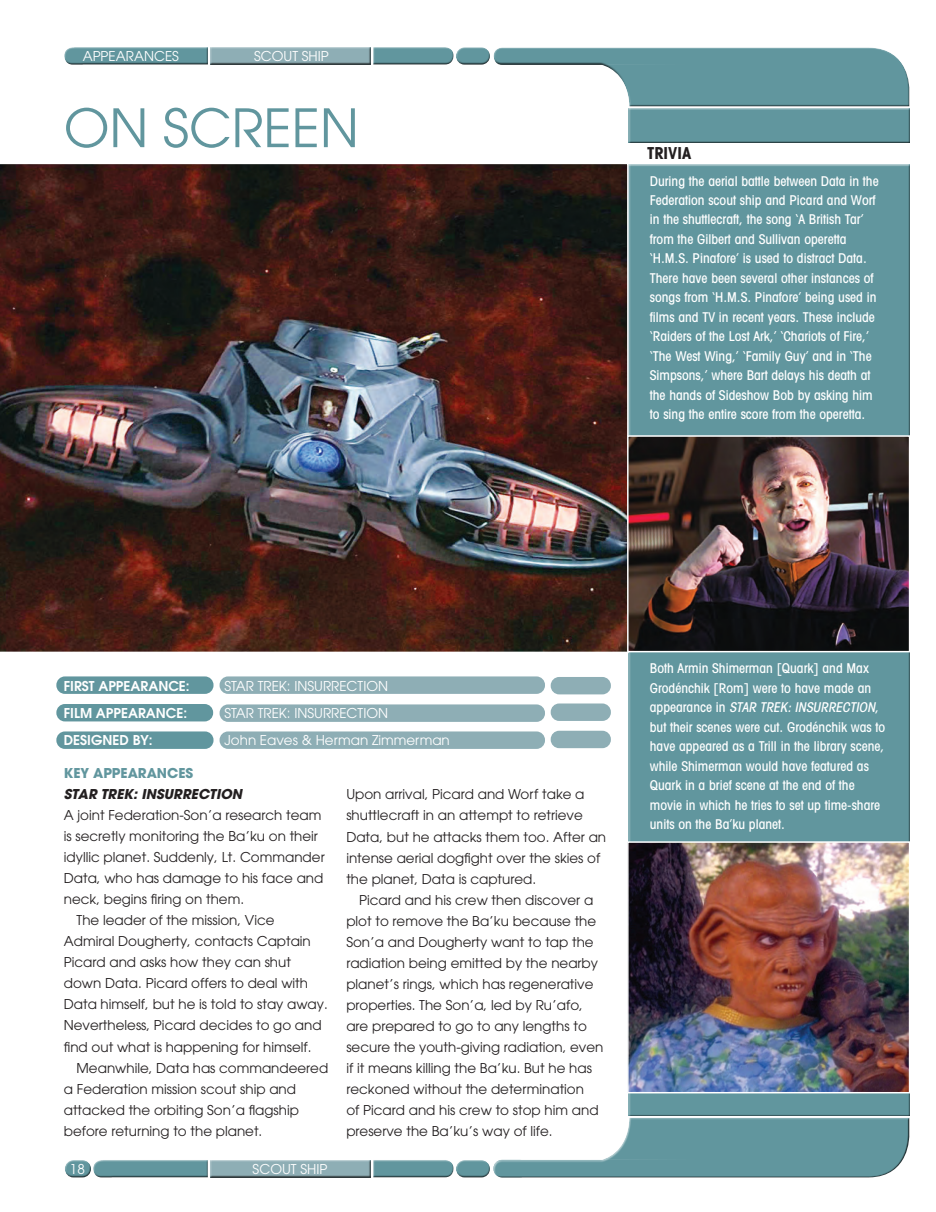
<style>
.page{position:relative;width:936px;height:1212px;background:#fff}
.page>*{position:absolute;margin:0;border:0;box-sizing:border-box;transform-origin:0 0}
.t1{font:52.5px "Avant Garde";color:#61969e}
.t2{font:700 condensed 16.5px "Avant Garde LT";color:#231f20}
.t3{font:13.5px/21px "Avant Garde";color:#231f20}
.t4{font:500 condensed 13.5px/19.5px "Avant Garde LT";color:#fff}
.t5{font:13.5px "Avant Garde";color:#fff}
.t6{font:600 13.5px "Avant Garde LT";color:#fff}
.t7{font:italic 700 13.5px "Avant Garde LT";color:#231f20}
.t8{font:600 13.5px "Avant Garde";color:#fff}
.t9{font:700 13.5px "Avant Garde";color:#61969e}
.s1{font-family:"Avant Garde"}
.s2{font-style:italic}
</style>
<div class="page">
<div style="left:92px;top:1159px;width:117px;height:18px;background:#231f20;opacity:.75"></div>
<div style="left:56px;top:676px;width:157px;height:18px;background:#61969e;border-radius:9px"></div>
<div style="left:56px;top:704px;width:157px;height:17px;background:#61969e;border-radius:9px"></div>
<div style="left:56px;top:731px;width:157px;height:18px;background:#61969e;border-radius:9px"></div>
<div style="left:219px;top:676px;width:326px;height:18px;background:#8eaeb5;border-radius:9px"></div>
<div style="left:219px;top:704px;width:326px;height:18px;background:#8eaeb5;border-radius:9px"></div>
<div style="left:219px;top:731px;width:326px;height:18px;background:#8eaeb5;border-radius:9px"></div>
<div style="left:550px;top:731px;width:61px;height:17px;background:#8eaeb5;border-radius:9px"></div>
<div style="left:550px;top:703px;width:61px;height:18px;background:#8eaeb5;border-radius:9px"></div>
<div style="left:550px;top:677px;width:61px;height:17px;background:#8eaeb5;border-radius:9px"></div>
<div style="left:454px;top:45px;width:37px;height:15px;background:#fff;opacity:.75"></div>
<div style="left:454px;top:50px;width:38px;height:15px;background:#231f20;opacity:.75"></div>
<div style="left:454px;top:1158px;width:37px;height:15px;background:#fff;opacity:.75"></div>
<div style="left:454px;top:1162px;width:38px;height:16px;background:#231f20;opacity:.75"></div>
<div style="left:64px;top:1158px;width:28px;height:15px;background:#fff;opacity:.75"></div>
<div style="left:64px;top:1162px;width:30px;height:16px;background:#231f20;opacity:.75"></div>
<div style="left:208px;top:46px;width:163px;height:19px;background:#231f20;opacity:.75"></div>
<div style="left:208px;top:1159px;width:163px;height:18px;background:#231f20;opacity:.75"></div>
<div style="left:371px;top:45px;width:84px;height:20px;background:#fff;opacity:.75"></div>
<div style="left:371px;top:50px;width:84px;height:15px;background:#231f20;opacity:.75"></div>
<div style="left:371px;top:1158px;width:84px;height:19px;background:#fff;opacity:.75"></div>
<div style="left:371px;top:1162px;width:84px;height:15px;background:#231f20;opacity:.75"></div>
<div style="left:63px;top:46px;width:145px;height:19px;background:#231f20;opacity:.75"></div>
<div style="left:491px;top:46px;width:416px;height:61px;background:#fff;opacity:.75"></div>
<div style="left:492px;top:59px;width:418px;height:49px;background:#231f20;opacity:.75"></div>
<div style="left:495px;top:1116px;width:415px;height:62px;background:#231f20;opacity:.75"></div>
<div style="left:626px;top:107px;width:284px;height:38px;background:#231f20;opacity:.75"></div>
<div style="left:626px;top:164px;width:284px;height:952px;background:#61969e"></div>
<img style="left:0;top:164px;width:628px;height:489px">
<img style="left:630px;top:438px;width:277px;height:211px">
<div style="left:627px;top:435px;width:283px;height:217px;border:2px solid #fff"></div>
<img style="left:630px;top:844px;width:277px;height:246px">
<div style="left:627px;top:841px;width:283px;height:252px;border:2px solid #fff"></div>
<p class="t5" style="left:83px;top:48px;width:98px">APPEARANCES</p>
<p class="t5" style="left:254px;top:48px;width:76px">SCOUT SHIP</p>
<h1 class="t1" style="left:64px;top:97px;width:296px">ON SCREEN</h1>
<p class="t2" style="left:647px;top:143px;width:46px">TRIVIA</p>
<p class="t4" style="left:649px;top:171px;width:230px">During the aerial battle between Data in the Federation scout ship and Picard and Worf in the shuttlecraft, the song ‘A British Tar’ from the Gilbert and Sullivan operetta ‘H.M.S. Pinafore’ is used to distract Data.<br>There have been several other instances of songs from ‘H.M.S. Pinafore’ being used in films and TV in recent years. These include ‘Raiders of the Lost Ark,’ ‘Chariots of Fire,’ ‘The West Wing,’ ‘Family Guy’ and in ‘The Simpsons,’ where Bart delays his death at the hands of Sideshow Bob by asking him to sing the entire score from the operetta.</p>
<p class="t8" style="left:64px;top:677px;width:127px">FIRST APPEARANCE:</p>
<p class="t5" style="left:224px;top:678px;width:165px">STAR TREK: INSURRECTION</p>
<p class="t6" style="left:64px;top:704px;width:125px">FILM APPEARANCE<span class="s1">:</span></p>
<p class="t5" style="left:224px;top:705px;width:165px">STAR TREK: INSURRECTION</p>
<p class="t6" style="left:64px;top:731px;width:90px">DESIGNED BY<span class="s1">:</span></p>
<p class="t5" style="left:224px;top:732px;width:227px">John Eaves &amp; Herman Zimmerman</p>
<p class="t9" style="left:64px;top:765px;width:131px">KEY APPEARANCES</p>
<p class="t7" style="left:64px;top:786px;width:180px">STAR TREK: INSURRECTION</p>
<p class="t3" style="left:64px;top:805px;width:259px">A joint Federation-Son’a research team</p>
<p class="t3" style="left:64px;top:826px;width:256px">is secretly monitoring the Ba’ku on their</p>
<p class="t3" style="left:64px;top:847px;width:262px">idyllic planet. Suddenly, Lt. Commander</p>
<p class="t3" style="left:64px;top:868px;width:261px">Data, who has damage to his face and</p>
<p class="t3" style="left:64px;top:889px;width:182px">neck, begins firing on them.</p>
<p class="t3" style="left:77px;top:910px;width:200px">The leader of the mission, Vice</p>
<p class="t3" style="left:64px;top:931px;width:248px">Admiral Dougherty, contacts Captain</p>
<p class="t3" style="left:64px;top:952px;width:229px">Picard and asks how they can shut</p>
<p class="t3" style="left:64px;top:973px;width:246px">down Data. Picard offers to deal with</p>
<p class="t3" style="left:64px;top:994px;width:265px">Data himself, but he is told to stay away.</p>
<p class="t3" style="left:64px;top:1015px;width:259px">Nevertheless, Picard decides to go and</p>
<p class="t3" style="left:64px;top:1036px;width:249px">find out what is happening for himself.</p>
<p class="t3" style="left:77px;top:1057px;width:253px">Meanwhile, Data has commandeered</p>
<p class="t3" style="left:64px;top:1078px;width:234px">a Federation mission scout ship and</p>
<p class="t3" style="left:64px;top:1099px;width:237px">attacked the orbiting Son’a flagship</p>
<p class="t3" style="left:64px;top:1120px;width:200px">before returning to the planet.</p>
<p class="t5" style="left:70px;top:1161px;width:16px">18</p>
<p class="t5" style="left:252px;top:1161px;width:76px">SCOUT SHIP</p>
<p class="t3" style="left:346px;top:784px;width:261px">Upon arrival, Picard and Worf take a shuttlecraft in an attempt to retrieve Data, but he attacks them too. After an intense aerial dogfight over the skies of the planet, Data is captured.</p>
<p class="t3" style="left:346px;top:889px;width:258px;text-indent:13px">Picard and his crew then discover a plot to remove the Ba’ku because the Son’a and Dougherty want to tap the radiation being emitted by the nearby planet’s rings, which has regenerative properties. The Son’a, led by Ru’afo, are prepared to go to any lengths to secure the youth-giving radiation, even if it means killing the Ba’ku. But he has reckoned without the determination<br>of Picard and his crew to stop him and preserve the Ba’ku’s way of life.</p>
<p class="t4" style="left:649px;top:658px;width:237px">Both Armin Shimerman [Quark] and Max Grodénchik [Rom] were to have made an<br>a p p e a r a n c e i n <span class="s2">STAR TREK: INSURRECTION</span>, but their scenes were cut. Grodénchik was to have appeared as a Trill in the library scene, while Shimerman would have featured as Quark in a brief scene at the end of the movie in which he tries to set up time-share units on the Ba’ku planet.</p>
</div>
